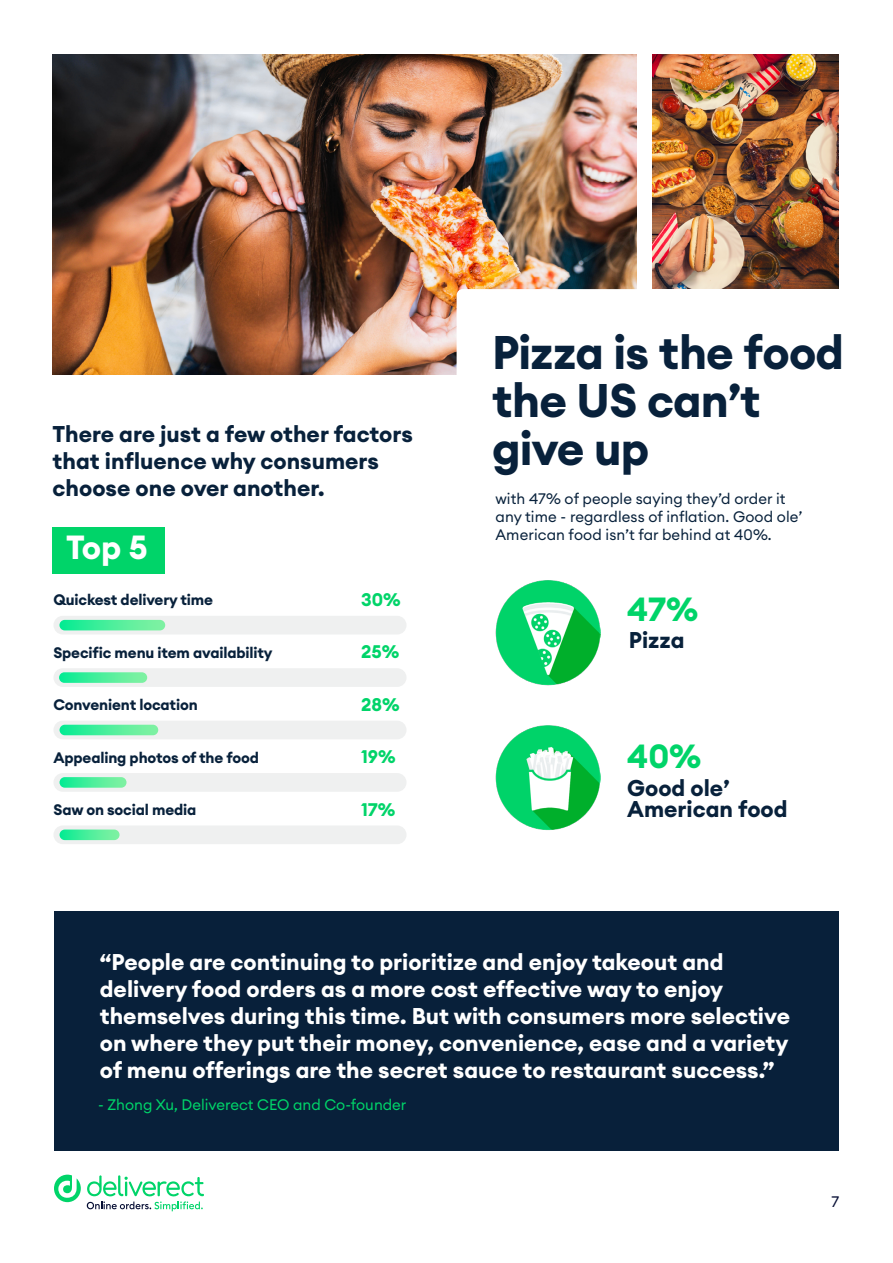
<style>
.page{position:relative;width:893px;height:1263px;background:#fff}
.page>*{position:absolute;margin:0;border:0;box-sizing:border-box;transform-origin:0 0}
.t1{font:700 46.5px/48px "Euclid Circular A";letter-spacing:-.015em;color:#08213b}
.t2{font:700 33px "Euclid Circular A";color:#00d469}
.t3{font:700 33px "Euclid Circular A";color:#fff}
.t4{font:700 22.5px/27px "Euclid Circular A";color:#fff}
.t5{font:700 22.5px/27px "Euclid Circular A";color:#08213b}
.t6{font:700 18px "Euclid Circular A";color:#00d469}
.t7{font:700 15px "Euclid Circular A";letter-spacing:-.01em;color:#08213b}
.t8{font:15px/18px "Euclid Circular A";letter-spacing:.005em;color:#08213b}
.t9{font:15px "Euclid Circular A";color:#00d469}
.t10{font:15px "Euclid Circular A";color:#050d33}
</style>
<div class="page">
<svg style="left:54px;top:1174px;width:150px;height:37px"></svg>
<div style="left:53px;top:616px;width:353px;height:18px;background:#eff0f0;border-radius:9px"></div>
<svg style="left:59px;top:620px;width:106px;height:10px"></svg>
<div style="left:53px;top:668px;width:353px;height:19px;background:#eff0f0;border-radius:9px"></div>
<svg style="left:59px;top:672px;width:88px;height:11px"></svg>
<div style="left:53px;top:721px;width:353px;height:18px;background:#eff0f0;border-radius:9px"></div>
<svg style="left:60px;top:725px;width:98px;height:10px"></svg>
<div style="left:53px;top:773px;width:353px;height:19px;background:#eff0f0;border-radius:9px"></div>
<svg style="left:60px;top:777px;width:67px;height:11px"></svg>
<div style="left:53px;top:825px;width:353px;height:19px;background:#eff0f0;border-radius:9px"></div>
<svg style="left:60px;top:829px;width:60px;height:11px"></svg>
<div style="left:53px;top:527px;width:112px;height:46px;background:#00d469"></div>
<div style="left:54px;top:911px;width:785px;height:239px;background:#08203a"></div>
<img style="left:53px;top:54px;width:584px;height:321px">
<img style="left:652px;top:54px;width:187px;height:235px">
<div style="left:457px;top:289px;width:382px;height:584px;background:#fff;border-radius:6px"></div>
<img style="left:495px;top:580px;width:105px;height:105px">
<img style="left:495px;top:725px;width:105px;height:105px">
<p class="t5" style="left:53px;top:421px;width:362px">There are just a few other factors that influence why consumers choose one over another.</p>
<h2 class="t3" style="left:66px;top:526px;width:83px">Top 5</h2>
<p class="t7" style="left:53px;top:590px;width:161px">Quickest delivery time</p>
<p class="t7" style="left:53px;top:642px;width:221px">Specific menu item availability</p>
<p class="t7" style="left:53px;top:695px;width:146px">Convenient location</p>
<p class="t7" style="left:53px;top:747px;width:207px">Appealing photos of the food</p>
<p class="t7" style="left:53px;top:800px;width:144px">Saw on social media</p>
<p class="t6" style="left:361px;top:588px;width:41px">30%</p>
<p class="t6" style="left:361px;top:640px;width:40px">25%</p>
<p class="t6" style="left:361px;top:693px;width:40px">28%</p>
<p class="t6" style="left:361px;top:745px;width:36px">19%</p>
<p class="t6" style="left:361px;top:798px;width:36px">17%</p>
<h1 class="t1" style="left:492px;top:330px;width:354px">Pizza is the food the US can’t give up</h1>
<p class="t8" style="left:495px;top:489px;width:308px">with 47% of people saying they’d order it any time - regardless of inflation. Good ole’<br>American food isn’t far behind at 40%.</p>
<h2 class="t2" style="left:627px;top:588px;width:73px">47%</h2>
<p class="t5" style="left:629px;top:627px;width:57px">Pizza</p>
<h2 class="t2" style="left:627px;top:735px;width:76px">40%</h2>
<p class="t5" style="left:627px;top:778px;width:162px;line-height:21px">Good ole’<br>American food</p>
<p class="t4" style="left:100px;top:948px;width:692px">“People are continuing to prioritize and enjoy takeout and delivery food orders as a more cost effective way to enjoy themselves during this time. But with consumers more selective on where they put their money, convenience, ease and a variety of menu offerings are the secret sauce to restaurant success.”</p>
<p class="t9" style="left:98px;top:1095px;width:310px">- Zhong Xu, Deliverect CEO and Co-founder</p>
<p class="t10" style="left:831px;top:1192px;width:9px">7</p>
</div>
